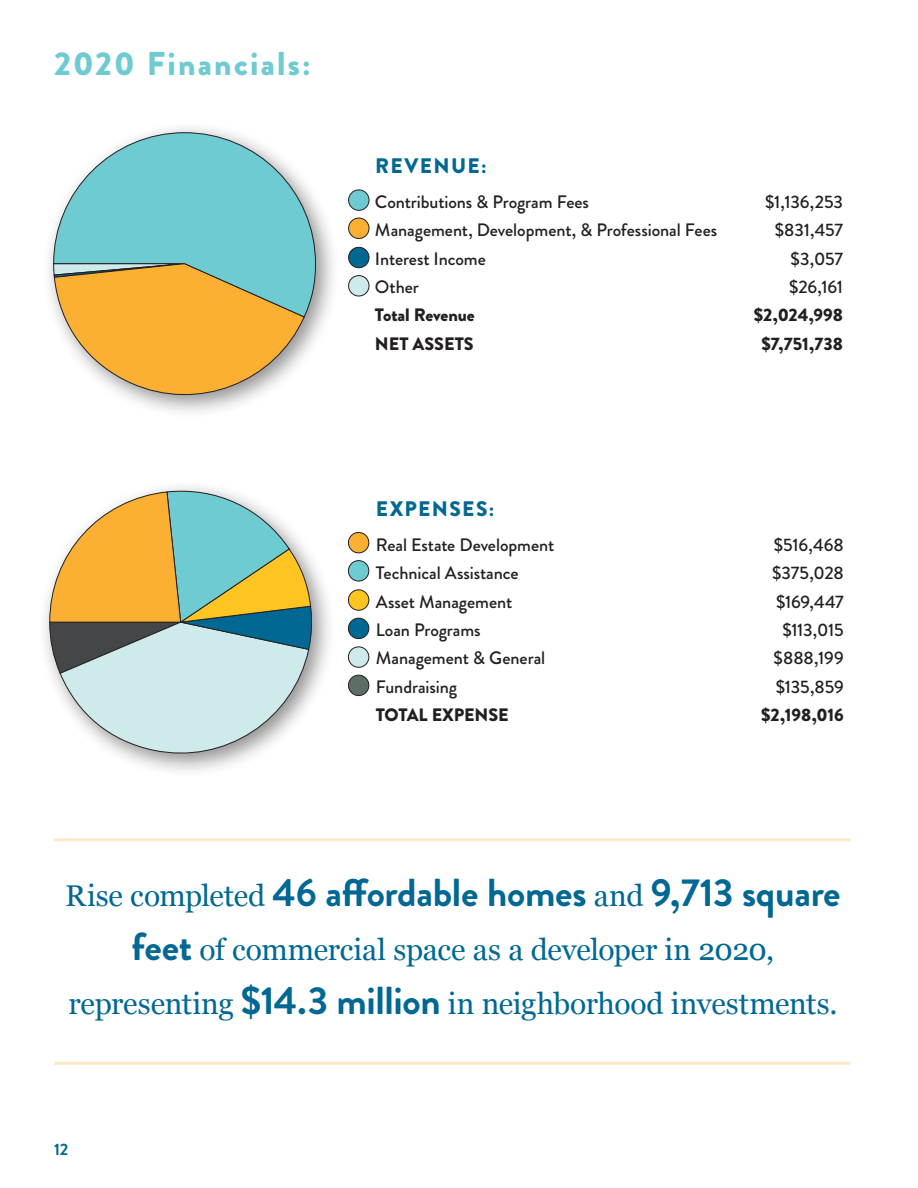
<style>
.page{position:relative;width:918px;height:1188px;background:#fff}
.page>*{position:absolute;margin:0;border:0;box-sizing:border-box;transform-origin:0 0}
.t1{font:700 39px "Brandon Grotesque";letter-spacing:-.01em;color:#006893}
.t2{font:900 33px "Brandon Grotesque";letter-spacing:.065em;color:#6fcbd2}
.t3{font:30px/54px "Georgia";letter-spacing:-.015em;color:#006893;text-align:center}
.t4{font:900 21px "Brandon Grotesque";letter-spacing:.065em;color:#006893}
.t5{font:500 18px "Brandon Grotesque";letter-spacing:-.005em;color:#231f20}
.t6{font:900 18px "Brandon Grotesque";letter-spacing:-.005em;color:#231f20}
.t7{font:700 16.5px "Brandon Grotesque";color:#006893}
.s1{font-family:"Georgia";font-weight:400;font-size:30px}
.s2{font-family:"Brandon Grotesque";font-weight:700;font-size:39px}
</style>
<div class="page">
<div style="left:38px;top:480px;width:298px;height:298px;background:#231f20;opacity:.5"></div>
<svg style="left:50px;top:491px;width:262px;height:262px;background:#bfc7ab"></svg>
<div style="left:42px;top:121px;width:298px;height:298px;background:#231f20;opacity:.5"></div>
<svg style="left:53px;top:318px;width:252px;height:77px"></svg>
<svg style="left:53px;top:132px;width:263px;height:186px;background:#9ec9b6"></svg>
<div style="left:349px;top:190px;width:20px;height:20px;background:#6fcbd2;border-radius:50%"></div>
<div style="left:348px;top:190px;width:21px;height:21px;border:1px solid #231f20;border-radius:50%"></div>
<div style="left:349px;top:218px;width:20px;height:20px;background:#fbb033;border-radius:50%"></div>
<div style="left:348px;top:218px;width:21px;height:21px;border:1px solid #231f20;border-radius:50%"></div>
<div style="left:349px;top:247px;width:20px;height:21px;background:#006893;border-radius:50%"></div>
<div style="left:348px;top:247px;width:21px;height:21px;border:1px solid #231f20;border-radius:50%"></div>
<div style="left:349px;top:276px;width:20px;height:20px;background:#ceeaeb;border-radius:50%"></div>
<div style="left:348px;top:275px;width:21px;height:21px;border:1px solid #231f20;border-radius:50%"></div>
<div style="left:348px;top:532px;width:21px;height:21px;background:#fbb033;border-radius:50%"></div>
<div style="left:348px;top:532px;width:21px;height:21px;border:1px solid #231f20;border-radius:50%"></div>
<div style="left:348px;top:561px;width:21px;height:20px;background:#6fcbd2;border-radius:50%"></div>
<div style="left:348px;top:560px;width:21px;height:21px;border:1px solid #231f20;border-radius:50%"></div>
<div style="left:348px;top:590px;width:21px;height:20px;background:#fec422;border-radius:50%"></div>
<div style="left:348px;top:589px;width:21px;height:22px;border:1px solid #231f20;border-radius:50%"></div>
<div style="left:348px;top:618px;width:21px;height:21px;background:#006893;border-radius:50%"></div>
<div style="left:348px;top:618px;width:21px;height:21px;border:1px solid #231f20;border-radius:50%"></div>
<div style="left:348px;top:647px;width:21px;height:20px;background:#ceeaeb;border-radius:50%"></div>
<div style="left:348px;top:646px;width:21px;height:22px;border:1px solid #231f20;border-radius:50%"></div>
<div style="left:348px;top:675px;width:21px;height:21px;background:#5d6e65;border-radius:50%"></div>
<div style="left:348px;top:675px;width:21px;height:21px;border:1px solid #231f20;border-radius:50%"></div>
<hr style="left:54px;top:838px;width:796px;height:3px;background:#fee8c7">
<hr style="left:54px;top:1062px;width:796px;height:3px;background:#fee8c7">
<h2 class="t2" style="left:54px;top:40px;width:258px">2020 Financials:</h2>
<p class="t4" style="left:375px;top:151px;width:113px">REVENUE:</p>
<p class="t5" style="left:375px;top:189px;width:216px">Contributions &amp; Program Fees</p>
<p class="t5" style="left:765px;top:189px;width:79px">$1,136,253</p>
<p class="t5" style="left:375px;top:218px;width:344px">Management, Development, &amp; Professional Fees</p>
<p class="t5" style="left:775px;top:218px;width:70px">$831,457</p>
<p class="t5" style="left:375px;top:246px;width:112px">Interest Income</p>
<p class="t5" style="left:791px;top:246px;width:54px">$3,057</p>
<p class="t5" style="left:375px;top:274px;width:45px">Other</p>
<p class="t5" style="left:789px;top:274px;width:55px">$26,161</p>
<p class="t6" style="left:375px;top:302px;width:101px">Total Revenue</p>
<p class="t6" style="left:754px;top:302px;width:91px">$2,024,998</p>
<p class="t6" style="left:375px;top:331px;width:100px">NET ASSETS</p>
<p class="t6" style="left:762px;top:331px;width:83px">$7,751,738</p>
<p class="t4" style="left:376px;top:494px;width:120px">EXPENSES:</p>
<p class="t5" style="left:376px;top:532px;width:180px">Real Estate Development</p>
<p class="t5" style="left:774px;top:532px;width:71px">$516,468</p>
<p class="t5" style="left:376px;top:561px;width:144px">Technical Assistance</p>
<p class="t5" style="left:772px;top:561px;width:73px">$375,028</p>
<p class="t5" style="left:376px;top:589px;width:138px">Asset Management</p>
<p class="t5" style="left:776px;top:589px;width:69px">$169,447</p>
<p class="t5" style="left:376px;top:618px;width:106px">Loan Programs</p>
<p class="t5" style="left:782px;top:618px;width:63px">$113,015</p>
<p class="t5" style="left:376px;top:646px;width:171px">Management &amp; General</p>
<p class="t5" style="left:774px;top:646px;width:72px">$888,199</p>
<p class="t5" style="left:376px;top:674px;width:83px">Fundraising</p>
<p class="t5" style="left:776px;top:674px;width:70px">$135,859</p>
<p class="t6" style="left:376px;top:702px;width:134px">TOTAL EXPENSE</p>
<p class="t6" style="left:761px;top:702px;width:84px">$2,198,016</p>
<h1 class="t1" style="left:65px;top:866px;width:777px"><span class="s1">Rise completed</span> 46 affordable homes <span class="s1">and</span> 9,713 square</h1>
<h3 class="t3" style="left:68px;top:922px;width:771px"><span class="s2">feet</span> of commercial space as a developer in 2020, representing <span class="s2">$14.3 million</span> in neighborhood investments.</h3>
<p class="t7" style="left:54px;top:1138px;width:16px">12</p>
</div>
